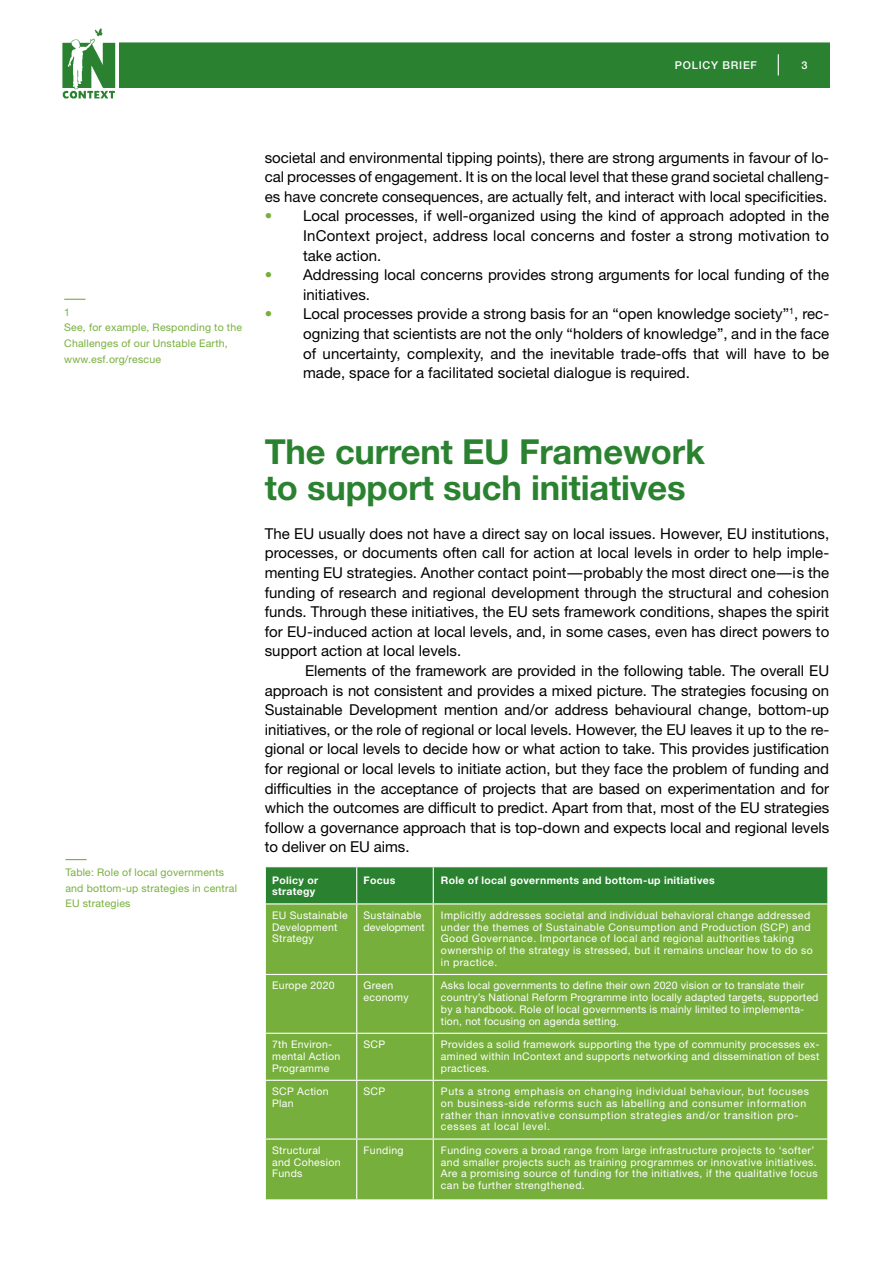
<style>
.page{position:relative;width:893px;height:1263px;background:#fff}
.page>*{position:absolute;margin:0;border:0;box-sizing:border-box;transform-origin:0 0}
.t1{font:700 34.5px/35.2px "Helvetica Neue";letter-spacing:-.005em;color:#2a8230}
.t2{font:15px/19.6px "Helvetica Neue";letter-spacing:.005em;color:#000;text-align:justify}
.t3{font:500 10.8px "Helvetica Neue";letter-spacing:.07em;color:#fff}
.t4{font:10.5px/11.7px "Helvetica Neue";letter-spacing:.04em;color:#fff}
.t5{font:10.5px/11.7px "Helvetica Neue";letter-spacing:.02em;color:#fff}
.t6{font:10.5px/11.7px "Helvetica Neue";letter-spacing:.06em;color:#fff}
.t7{font:10.5px/15.8px "Helvetica Neue";letter-spacing:.02em;color:#77af3d}
.t8{font:700 10.5px/11.7px "Helvetica Neue";letter-spacing:.03em;color:#fff}
.t9{font:10.5px/11.7px "Helvetica Neue";letter-spacing:.015em;color:#fff}
.s1{color:#77af3d}
</style>
<div class="page">
<img style="left:62px;top:28px;width:54px;height:71px">
<div style="left:119px;top:43px;width:710px;height:44px;background:#2a8230"></div>
<svg style="left:778px;top:54px;width:1px;height:21px"></svg>
<div style="left:266px;top:867px;width:561px;height:36px;background:#2a8230"></div>
<div style="left:266px;top:904px;width:561px;height:295px;background:#77af3d"></div>
<hr style="left:356px;top:867px;width:1px;height:36px;background:#fff">
<hr style="left:433px;top:867px;width:1px;height:36px;background:#fff">
<hr style="left:356px;top:904px;width:1px;height:70px;background:#fff">
<hr style="left:433px;top:904px;width:1px;height:70px;background:#fff">
<hr style="left:265px;top:974px;width:92px;height:1px;background:#fff">
<hr style="left:357px;top:974px;width:76px;height:1px;background:#fff">
<hr style="left:356px;top:975px;width:1px;height:58px;background:#fff">
<hr style="left:433px;top:974px;width:395px;height:1px;background:#fff">
<hr style="left:433px;top:975px;width:1px;height:58px;background:#fff">
<hr style="left:265px;top:1033px;width:92px;height:1px;background:#fff">
<hr style="left:357px;top:1033px;width:76px;height:1px;background:#fff">
<hr style="left:356px;top:1034px;width:1px;height:46px;background:#fff">
<hr style="left:433px;top:1033px;width:395px;height:1px;background:#fff">
<hr style="left:433px;top:1034px;width:1px;height:46px;background:#fff">
<hr style="left:356px;top:1081px;width:1px;height:57px;background:#fff">
<hr style="left:433px;top:1081px;width:1px;height:57px;background:#fff">
<hr style="left:356px;top:1139px;width:1px;height:60px;background:#fff">
<hr style="left:433px;top:1139px;width:1px;height:60px;background:#fff">
<hr style="left:265px;top:1080px;width:92px;height:1px;background:#fff">
<hr style="left:357px;top:1080px;width:76px;height:1px;background:#fff">
<hr style="left:433px;top:1080px;width:395px;height:1px;background:#fff">
<hr style="left:265px;top:1138px;width:92px;height:1px;background:#fff">
<hr style="left:357px;top:1138px;width:76px;height:1px;background:#fff">
<hr style="left:433px;top:1138px;width:395px;height:1px;background:#fff">
<svg style="left:64px;top:299px;width:22px;height:1px"></svg>
<svg style="left:65px;top:859px;width:22px;height:1px"></svg>
<p class="t3" style="left:675px;top:58px;width:76px">POLICY BRIEF</p>
<p class="t3" style="left:801px;top:58px;width:8px">3</p>
<p class="t7" style="left:64px;top:304px;width:179px">1<br>See, for example, Responding to the<br>Challenges of our Unstable Earth, www.esf.org/rescue</p>
<p class="t2" style="left:265px;top:147px;width:566px">societal and environmental tipping points), there are strong arguments in favour of lo&shy;cal processes of engagement. It is on the local level that these grand societal challeng&shy;es have concrete consequences, are actually felt, and interact with local specificities.</p>
<p class="t2" style="left:303px;top:206px;width:528px;text-indent:-38px"><span class="s1">•</span> Local processes, if well-organized using the kind of approach adopted in the InContext project, address local concerns and foster a strong motivation to take action.</p>
<p class="t2" style="left:303px;top:265px;width:528px;text-indent:-38px"><span class="s1">•</span> Addressing local concerns provides strong arguments for local funding of the initiatives.</p>
<p class="t2" style="left:303px;top:304px;width:528px;text-indent:-38px"><span class="s1">•</span> Local processes provide a strong basis for an “open knowledge society”<sup>1</sup>, rec&shy;ognizing that scientists are not the only “holders of knowledge”, and in the face of uncertainty, complexity, and the inevitable trade-offs that will have to be made, space for a facilitated societal dialogue is required.</p>
<p class="t7" style="left:65px;top:864px;width:173px">Table: Role of local governments and bottom-up strategies in central<br>EU strategies</p>
<h1 class="t1" style="left:265px;top:434px;width:442px">The current EU Framework to support such initiatives</h1>
<p class="t2" style="left:265px;top:523px;width:566px">The EU usually does not have a direct say on local issues. However, EU institutions, processes, or documents often call for action at local levels in order to help imple&shy;menting EU strategies. Another contact point—probably the most direct one—is the funding of research and regional development through the structural and cohesion funds. Through these initiatives, the EU sets framework conditions, shapes the spirit for EU-induced action at local levels, and, in some cases, even has direct powers to support action at local levels.</p>
<p class="t2" style="left:265px;top:661px;width:566px;text-indent:40px">Elements of the framework are provided in the following table. The overall EU approach is not consistent and provides a mixed picture. The strategies focusing on Sustainable Development mention and/or address behavioural change, bottom-up initiatives, or the role of regional or local levels. However, the EU leaves it up to the re&shy;gional or local levels to decide how or what action to take. This provides justification for regional or local levels to initiate action, but they face the problem of funding and difficulties in the acceptance of projects that are based on experimentation and for which the outcomes are difficult to predict. Apart from that, most of the EU strategies follow a governance approach that is top-down and expects local and regional levels to deliver on EU aims.</p>
<p class="t8" style="left:272px;top:874px;width:48px">Policy or strategy</p>
<p class="t8" style="left:364px;top:874px;width:33px">Focus</p>
<p class="t8" style="left:441px;top:874px;width:275px">Role of local governments and bottom-up initiatives</p>
<p class="t4" style="left:272px;top:909px;width:77px">EU Sustainable<br>Development<br>Strategy</p>
<p class="t9" style="left:364px;top:909px;width:63px">Sustainable development</p>
<p class="t4" style="left:441px;top:909px;width:373px">Implicitly addresses societal and individual behavioral change addressed under the themes of Sustainable Consumption and Production (SCP) and Good Governance. Importance of local and regional authorities taking ownership of the strategy is stressed, but it remains unclear how to do so in practice.</p>
<p class="t4" style="left:272px;top:980px;width:64px">Europe 2020</p>
<p class="t4" style="left:364px;top:980px;width:47px">Green economy</p>
<p class="t5" style="left:441px;top:980px;width:379px">Asks local governments to define their own 2020 vision or to translate their country’s National Reform Programme into locally adapted targets, supported by a handbook. Role of local governments is mainly limited to implementa&shy;tion, not focusing on agenda setting.</p>
<p class="t4" style="left:272px;top:1038px;width:70px">7th Environ&shy;mental Action<br>Programme</p>
<p class="t4" style="left:364px;top:1038px;width:23px">SCP</p>
<p class="t4" style="left:441px;top:1038px;width:380px;text-align:justify">Provides a solid framework supporting the type of community processes ex&shy;amined within InContext and supports networking and dissemination of best practices.</p>
<p class="t4" style="left:272px;top:1085px;width:58px">SCP Action<br>Plan</p>
<p class="t4" style="left:364px;top:1085px;width:23px">SCP</p>
<p class="t6" style="left:441px;top:1085px;width:370px">Puts a strong emphasis on changing individual behaviour, but focuses on business-side reforms such as labelling and consumer information rather than innovative consumption strategies and/or transition pro&shy;cesses at local level.</p>
<p class="t4" style="left:272px;top:1144px;width:70px">Structural and Cohesion<br>Funds</p>
<p class="t4" style="left:364px;top:1144px;width:42px">Funding</p>
<p class="t4" style="left:441px;top:1144px;width:378px">Funding covers a broad range from large infrastructure projects to ‘softer’ and smaller projects such as training programmes or innovative initiatives.<br>Are a promising source of funding for the initiatives, if the qualitative focus can be further strengthened.</p>
</div>
